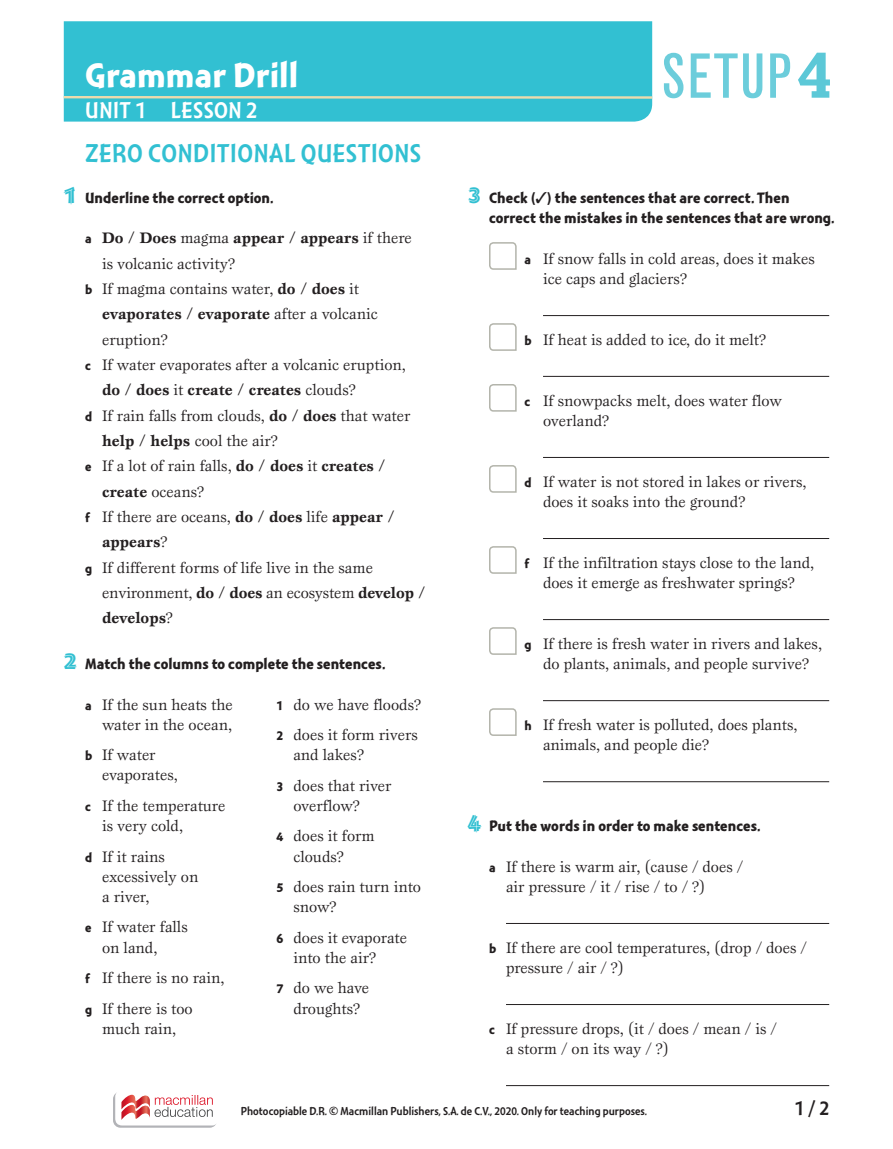
<style>
.page{position:relative;width:893px;height:1149px;background:#fff}
.page>*{position:absolute;margin:0;border:0;box-sizing:border-box;transform-origin:0 0}
.t1{font:condensed 60.15px "Grotesque MT Std";color:#5cc8d7;scale:.95 1}
.t2{font:36px "Montara Bold Gothic";color:#fff}
.t3{font:27px "Montara Gothic";letter-spacing:.02em;color:#32c0d2}
.t4{font:24px "Montara Gothic";letter-spacing:.02em;color:#fff}
.t5{font:21px "Montara Gothic";color:#231f20}
.t6{font:15.75px/20.2px "Esprit Std";color:#231f20}
.t7{font:15.75px/20.2px "Montara Bold Gothic";color:#231f20}
.t8{font:700 15.75px "Esprit Std";color:#231f20}
.t9{font:12px "Montara Gothic";color:#231f20}
.s1{font-family:"Rockwell";font-weight:700;font-stretch:normal;font-size:65.1px}
.s2{font-family:"Montara Bold Initials";font-size:24px;color:#32c0d2}
.s3{font-family:"Montara Bold Gothic";font-weight:400;font-size:13.5px}
.s4{font-weight:400}
.s5{font-family:"Montara Bold Gothic";font-size:13.5px}
.s6{font-weight:700}
</style>
<div class="page">
<svg style="left:113px;top:1091px;width:104px;height:36px"></svg>
<div style="left:115px;top:1089px;width:104px;height:36px;background:#fff;border-radius:7px"></div>
<svg style="left:121px;top:1094px;width:92px;height:26px"></svg>
<div style="left:64px;top:21px;width:588px;height:100px;background:#32c0d2"></div>
<hr style="left:64px;top:96px;width:588px;height:3px;background:#ebdbad">
<svg style="left:489px;top:242px;width:28px;height:28px"></svg>
<hr style="left:543px;top:315px;width:286px;height:1px;background:#231f20">
<svg style="left:489px;top:323px;width:28px;height:28px"></svg>
<hr style="left:543px;top:376px;width:286px;height:1px;background:#231f20">
<svg style="left:489px;top:384px;width:28px;height:28px"></svg>
<hr style="left:543px;top:457px;width:286px;height:1px;background:#231f20">
<svg style="left:489px;top:465px;width:28px;height:28px"></svg>
<hr style="left:543px;top:538px;width:286px;height:1px;background:#231f20">
<svg style="left:489px;top:546px;width:28px;height:28px"></svg>
<hr style="left:543px;top:619px;width:286px;height:1px;background:#231f20">
<svg style="left:489px;top:627px;width:28px;height:28px"></svg>
<hr style="left:543px;top:700px;width:286px;height:1px;background:#231f20">
<svg style="left:489px;top:708px;width:28px;height:28px"></svg>
<hr style="left:543px;top:781px;width:286px;height:1px;background:#231f20">
<hr style="left:506px;top:922px;width:323px;height:1px;background:#231f20">
<hr style="left:506px;top:1003px;width:323px;height:1px;background:#231f20">
<hr style="left:506px;top:1084px;width:323px;height:1px;background:#231f20">
<h2 class="t2" style="left:85px;top:55px;width:215px">Grammar Drill</h2>
<h1 class="t1" style="left:662px;top:41px;width:181px">SETUP<span class="s1">4</span></h1>
<h3 class="t4" style="left:85px;top:97px;width:174px">UNIT 1 LESSON 2</h3>
<h3 class="t3" style="left:85px;top:139px;width:338px">ZERO CONDITIONAL QUESTIONS</h3>
<p class="t7" style="left:64px;top:187px;width:211px"><span class="s2">1</span> Underline the correct option.</p>
<p class="t7" style="left:489px;top:187px;width:347px;text-indent:-21px"><span class="s2">3</span> Check (✓) the sentences that are correct. Then correct the mistakes in the sentences that are wrong.</p>
<p class="t8" style="left:85px;top:228px;width:328px"><span class="s3">a</span> Do / Does <span class="s4">magma</span> appear / appears <span class="s4">if there</span></p>
<p class="t6" style="left:102px;top:253px;width:134px">is volcanic activity?</p>
<p class="t6" style="left:85px;top:278px;width:275px"><span class="s5">b</span> If magma contains water, <span class="s6">do / does</span> it</p>
<p class="t8" style="left:102px;top:304px;width:277px">evaporates / evaporate <span class="s4">after a volcanic</span></p>
<p class="t6" style="left:102px;top:329px;width:67px">eruption?</p>
<p class="t6" style="left:85px;top:354px;width:322px"><span class="s5">c</span> If water evaporates after a volcanic eruption,</p>
<p class="t8" style="left:102px;top:380px;width:255px">do / does <span class="s4">it</span> create / creates <span class="s4">clouds?</span></p>
<p class="t6" style="left:85px;top:405px;width:327px"><span class="s5">d</span> If rain falls from clouds, <span class="s6">do / does</span> that water</p>
<p class="t6" style="left:102px;top:430px;width:177px"><span class="s6">help / helps</span> cool the air?</p>
<p class="t6" style="left:85px;top:455px;width:302px"><span class="s5">e</span> If a lot of rain falls, <span class="s6">do / does</span> it <span class="s6">creates /</span></p>
<p class="t6" style="left:102px;top:481px;width:104px"><span class="s6">create</span> oceans?</p>
<p class="t6" style="left:85px;top:506px;width:311px"><span class="s5">f</span> If there are oceans, <span class="s6">do / does</span> life <span class="s6">appear /</span></p>
<p class="t8" style="left:102px;top:532px;width:67px">appears<span class="s4">?</span></p>
<p class="t6" style="left:85px;top:557px;width:289px"><span class="s5">g</span> If different forms of life live in the same</p>
<p class="t6" style="left:102px;top:582px;width:324px">environment, <span class="s6">do / does</span> an ecosystem <span class="s6">develop /</span></p>
<p class="t8" style="left:102px;top:608px;width:72px">develops<span class="s4">?</span></p>
<p class="t7" style="left:64px;top:653px;width:323px"><span class="s2">2</span> Match the columns to complete the sentences.</p>
<p class="t6" style="left:85px;top:693px;width:149px;text-align:right"><span class="s5">a</span> If the sun heats the water in the ocean,</p>
<p class="t6" style="left:102px;top:744px;width:77px;text-indent:-17px"><span class="s5">b</span> If water evaporates,</p>
<p class="t6" style="left:102px;top:795px;width:125px;text-indent:-17px"><span class="s5">c</span> If the temperature is very cold,</p>
<p class="t6" style="left:102px;top:845px;width:98px;text-indent:-17px"><span class="s5">d</span> If it rains excessively on a river,</p>
<p class="t6" style="left:102px;top:916px;width:87px;text-indent:-17px"><span class="s5">e</span> If water falls on land,</p>
<p class="t6" style="left:85px;top:962px;width:141px;line-height:30.3px"><span class="s5">f</span> If there is no rain, <span class="s5">g</span> If there is too</p>
<p class="t6" style="left:102px;top:1017px;width:76px">much rain,</p>
<p class="t6" style="left:276px;top:688px;width:146px;line-height:30.3px"><span class="s5">1</span> do we have floods?<br><span class="s5">2</span> does it form rivers</p>
<p class="t6" style="left:276px;top:739px;width:117px;line-height:30.3px;text-indent:17px">and lakes?<br><span class="s5">3</span> does that river</p>
<p class="t6" style="left:276px;top:790px;width:100px;line-height:30.3px;text-align:center">overflow?<br><span class="s5">4</span> does it form</p>
<p class="t6" style="left:276px;top:840px;width:146px;line-height:30.3px;text-indent:17px">clouds?<br><span class="s5">5</span> does rain turn into</p>
<p class="t6" style="left:276px;top:891px;width:132px;line-height:30.3px;text-indent:17px">snow?<br><span class="s5">6</span> does it evaporate</p>
<p class="t6" style="left:276px;top:941px;width:101px;line-height:30.3px;text-indent:17px">into the air?<br><span class="s5">7</span> do we have</p>
<p class="t6" style="left:293px;top:997px;width:68px">droughts?</p>
<p class="t6" style="left:543px;top:248px;width:273px;text-indent:-18px"><span class="s5">a</span> If snow falls in cold areas, does it makes ice caps and glaciers?</p>
<p class="t6" style="left:524px;top:329px;width:243px"><span class="s5">b</span> If heat is added to ice, do it melt?</p>
<p class="t6" style="left:543px;top:390px;width:240px;text-indent:-18px"><span class="s5">c</span> If snowpacks melt, does water flow overland?</p>
<p class="t6" style="left:543px;top:471px;width:265px;text-indent:-18px"><span class="s5">d</span> If water is not stored in lakes or rivers, does it soaks into the ground?</p>
<p class="t6" style="left:524px;top:552px;width:291px;text-align:center"><span class="s5">f</span> If the infiltration stays close to the land, does it emerge as freshwater springs?</p>
<p class="t6" style="left:524px;top:633px;width:299px;text-align:center"><span class="s5">g</span> If there is fresh water in rivers and lakes, do plants, animals, and people survive?</p>
<p class="t6" style="left:543px;top:714px;width:256px;text-indent:-18px"><span class="s5">h</span> If fresh water is polluted, does plants, animals, and people die?</p>
<p class="t7" style="left:468px;top:815px;width:294px"><span class="s2">4</span> Put the words in order to make sentences.</p>
<p class="t6" style="left:506px;top:855px;width:239px;text-indent:-17px"><span class="s5">a</span> If there is warm air, (cause / does / air pressure / it / rise / to / ?)</p>
<p class="t6" style="left:506px;top:936px;width:302px;text-indent:-17px"><span class="s5">b</span> If there are cool temperatures, (drop / does / pressure / air / ?)</p>
<p class="t6" style="left:506px;top:1017px;width:272px;text-indent:-17px"><span class="s5">c</span> If pressure drops, (it / does / mean / is / a storm / on its way / ?)</p>
<p class="t9" style="left:241px;top:1103px;width:408px">Photocopiable D.R. © Macmillan Publishers, S.A. de C.V., 2020. Only for teaching purposes.</p>
<h3 class="t5" style="left:795px;top:1096px;width:36px">1 / 2</h3>
</div>
